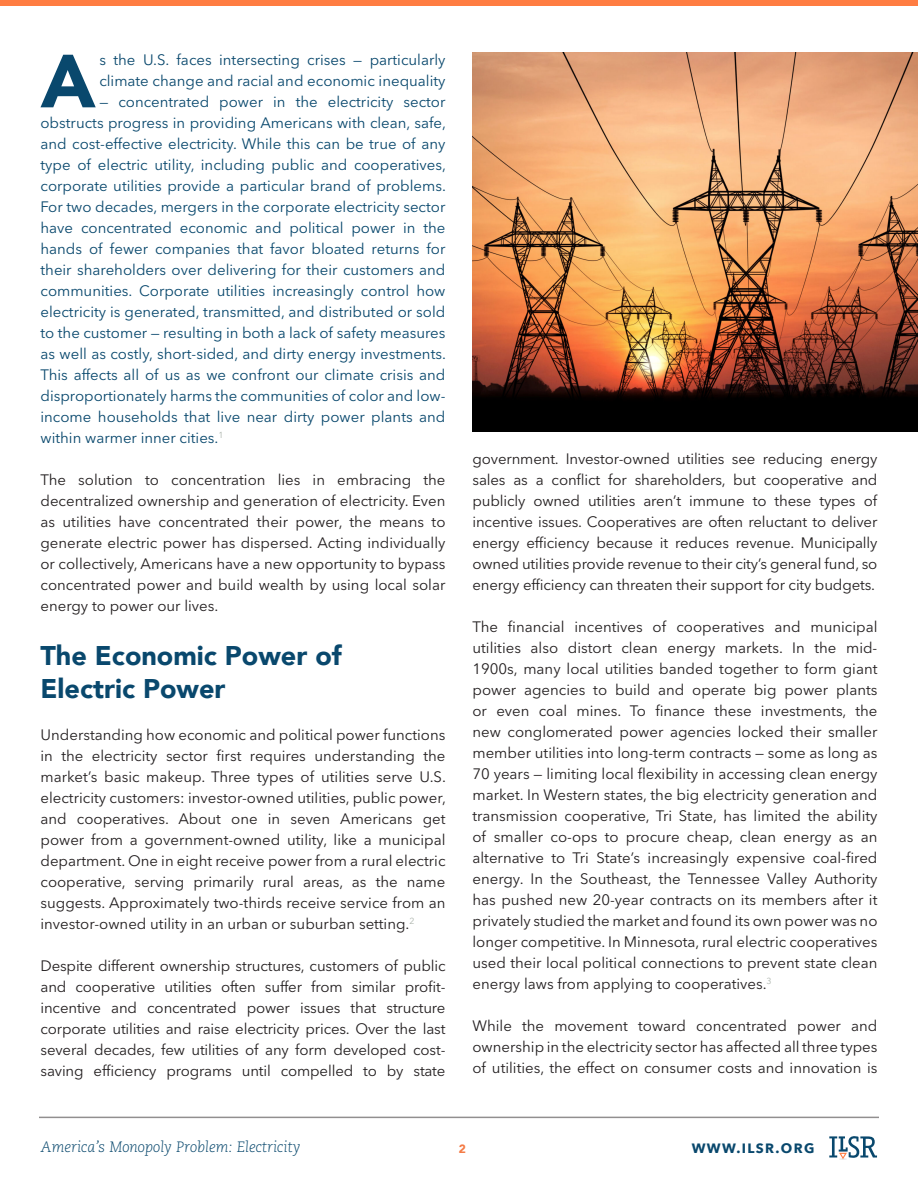
<style>
.page{position:relative;width:918px;height:1188px;background:#fff}
.page>*{position:absolute;margin:0;border:0;box-sizing:border-box;transform-origin:0 0}
.Dropcap{font:900 74.25px "Avenir";color:#09486d}
.t1{font:900 27px/33px "Avenir";color:#09486d}
.t2{font:15px/21px "Avenir Next LT Pro";color:#231f20;text-align:justify}
.Dropcap-2{font:15px/21px "Avenir Next LT Pro";color:#09486d}
.t3{font:italic 300 15px "Caecilia LT Std";color:#09486d}
.t4{font:700 13.5px "Avenir Next";letter-spacing:.1em;color:#09486d}
.t5{font:900 12px "Avenir";color:#f47b46}
</style>
<div class="page">
<div style="left:0;top:0;width:918px;height:6px;background:#ff7d42"></div>
<svg style="left:829px;top:1136px;width:48px;height:24px"></svg>
<hr style="left:39px;top:1117px;width:840px;height:1px;background:#231f20">
<img style="left:472px;top:52px;width:446px;height:380px">
<p class="Dropcap" style="left:41px;top:18px;width:57px">A</p>
<p class="Dropcap-2" style="left:99px;top:50px;width:348px">s the U.S. faces intersecting crises — particularly climate change and racial and economic inequality</p>
<p class="Dropcap-2" style="left:40px;top:92px;width:407px;text-align:justify;text-indent:59px">— concentrated power in the electricity sector obstructs progress in providing Americans with clean, safe, and cost-effective electricity. While this can be true of any type of electric utility, including public and cooperatives, corporate utilities provide a particular brand of problems.<br>For two decades, mergers in the corporate electricity sector have concentrated economic and political power in the hands of fewer companies that favor bloated returns for their shareholders over delivering for their customers and communities. Corporate utilities increasingly control how electricity is generated, transmitted, and distributed or sold to the customer — resulting in both a lack of safety measures as well as costly, short-sided, and dirty energy investments.<br>This affects all of us as we confront our climate crisis and disproportionately harms the communities of color and low&shy;income households that live near dirty power plants and within warmer inner cities.<sup>1</sup></p>
<p class="t2" style="left:40px;top:470px;width:407px">The solution to concentration lies in embracing the decentralized ownership and generation of electricity. Even as utilities have concentrated their power, the means to generate electric power has dispersed. Acting individually or collectively, Americans have a new opportunity to bypass concentrated power and build wealth by using local solar energy to power our lives.</p>
<p class="t1" style="left:40px;top:639px;width:303px">The Economic Power of<br>Electric Power</p>
<p class="t2" style="left:40px;top:725px;width:407px">Understanding how economic and political power functions in the electricity sector first requires understanding the market’s basic makeup. Three types of utilities serve U.S. electricity customers: investor-owned utilities, public power, and cooperatives. About one in seven Americans get power from a government-owned utility, like a municipal department. One in eight receive power from a rural electric cooperative, serving primarily rural areas, as the name suggests. Approximately two-thirds receive service from an investor-owned utility in an urban or suburban setting.<sup>2</sup></p>
<p class="t2" style="left:40px;top:956px;width:407px">Despite different ownership structures, customers of public and cooperative utilities often suffer from similar profit&shy;incentive and concentrated power issues that structure corporate utilities and raise electricity prices. Over the last several decades, few utilities of any form developed cost&shy;saving efficiency programs until compelled to by state</p>
<p class="t2" style="left:472px;top:448px;width:407px">government. Investor-owned utilities see reducing energy sales as a conflict for shareholders, but cooperative and publicly owned utilities aren’t immune to these types of incentive issues. Cooperatives are often reluctant to deliver energy efficiency because it reduces revenue. Municipally owned utilities provide revenue to their city’s general fund, so energy efficiency can threaten their support for city budgets.</p>
<p class="t2" style="left:472px;top:616px;width:407px">The financial incentives of cooperatives and municipal utilities also distort clean energy markets. In the mid-1900s, many local utilities banded together to form giant power agencies to build and operate big power plants or even coal mines. To finance these investments, the new conglomerated power agencies locked their smaller member utilities into long-term contracts — some as long as 70 years — limiting local flexibility in accessing clean energy market. In Western states, the big electricity generation and transmission cooperative, Tri State, has limited the ability of smaller co-ops to procure cheap, clean energy as an alternative to Tri State’s increasingly expensive coal-fired energy. In the Southeast, the Tennessee Valley Authority has pushed new 20-year contracts on its members after it privately studied the market and found its own power was no longer competitive. In Minnesota, rural electric cooperatives used their local political connections to prevent state clean energy laws from applying to cooperatives.<sup>3</sup></p>
<p class="t2" style="left:472px;top:1015px;width:407px">While the movement toward concentrated power and ownership in the electricity sector has affected all three types of utilities, the effect on consumer costs and innovation is</p>
<p class="t3" style="left:40px;top:1138px;width:262px">America’s Monopoly Problem: Electricity</p>
<p class="t5" style="left:459px;top:1138px;width:9px">2</p>
<p class="t4" style="left:692px;top:1136px;width:124px">WWW.ILSR.ORG</p>
</div>
